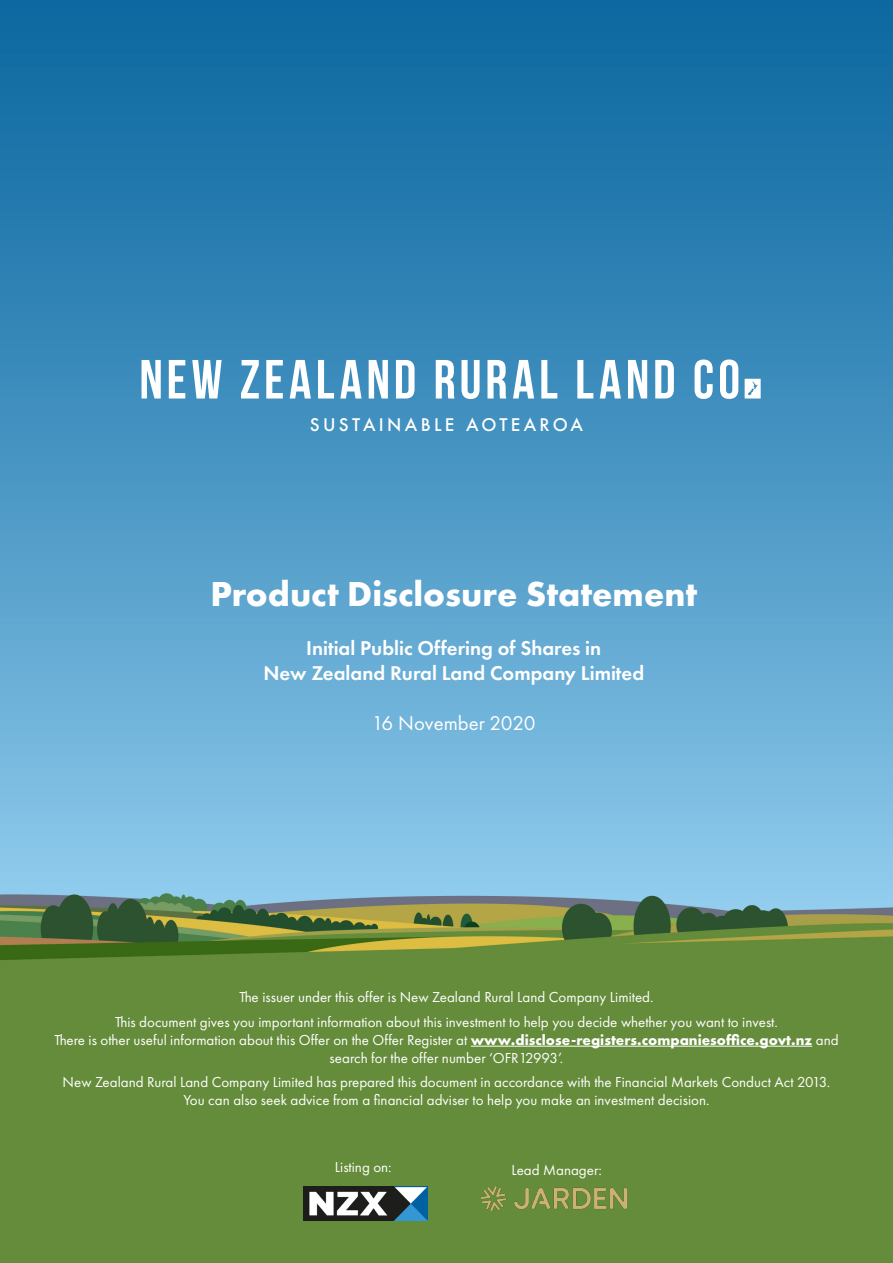
<style>
.page{position:relative;width:893px;height:1263px;background:#fff}
.page>*{position:absolute;margin:0;border:0;box-sizing:border-box;transform-origin:0 0}
.t1{font:55.05px "Bebas Neue";letter-spacing:.08em;color:#fff}
.t2{font:700 36px "Futura PT";color:#fff}
.t3{font:600 20.7px/24.9px "Futura PT";color:#fff;text-align:center}
.t4{font:20.7px "Futura PT";color:#fff}
.QUOTE{font:500 16.95px "Futura";letter-spacing:.195em;color:#fff}
.t5{font:15px/18px "Futura PT";color:#fff;text-align:center}
.s1{font-weight:700}
</style>
<div class="page">
<div style="left:0;top:1012px;width:893px;height:251px;background:#658c3a"></div>
<img style="left:0;top:0;width:893px;height:1047px">
<svg style="left:745px;top:379px;width:16px;height:19px"></svg>
<hr style="left:471px;top:1046px;width:341px;height:1px;background:#fff">
<img style="left:482px;top:1186px;width:145px;height:25px">
<img style="left:304px;top:1186px;width:124px;height:35px">
<p class="t1" style="left:139px;top:349px;width:602px">NEW ZEALAND RURAL LAND CO</p>
<p class="QUOTE" style="left:310px;top:413px;width:275px">SUSTAINABLE AOTEAROA</p>
<p class="t2" style="left:210px;top:570px;width:488px">Product Disclosure Statement</p>
<p class="t3" style="left:263px;top:635px;width:382px">Initial Public Offering of Shares in<br>New Zealand Rural Land Company Limited</p>
<p class="t4" style="left:372px;top:710px;width:165px">16 November 2020</p>
<p class="t5" style="left:239px;top:988px;width:416px">The issuer under this offer is New Zealand Rural Land Company Limited.</p>
<p class="t5" style="left:54px;top:1012px;width:786px">This document gives you important information about this investment to help you decide whether you want to invest.<br>There is other useful information about this Offer on the Offer Register at <span class="s1">www.disclose-registers.companiesoffice.govt.nz</span> and search for the offer number ‘OFR12993’.</p>
<p class="t5" style="left:63px;top:1073px;width:769px">New Zealand Rural Land Company Limited has prepared this document in accordance with the Financial Markets Conduct Act 2013.<br>You can also seek advice from a financial adviser to help you make an investment decision.</p>
<p class="t5" style="left:335px;top:1158px;width:58px">Listing on:</p>
<p class="t5" style="left:511px;top:1160px;width:92px">Lead Manager:</p>
</div>
